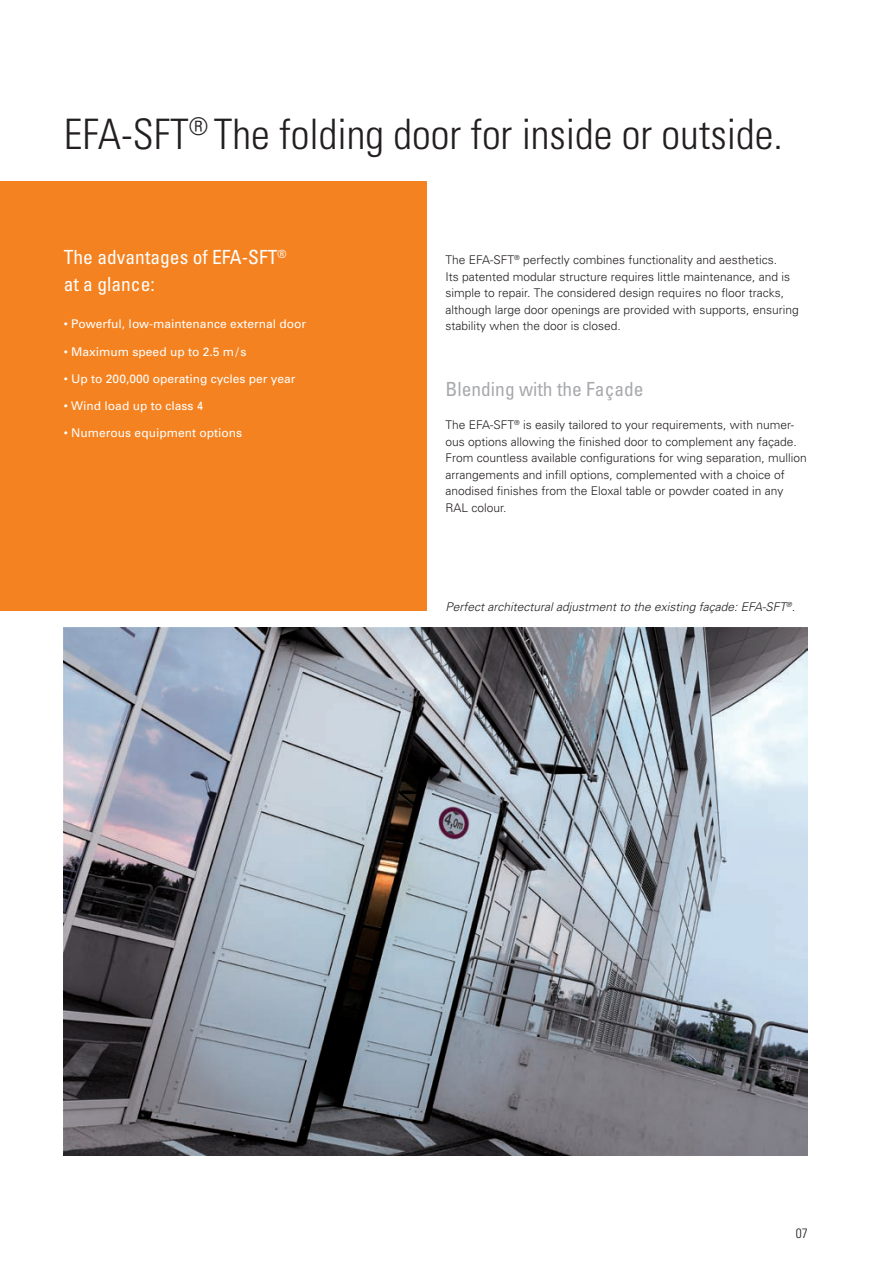
<style>
.page{position:relative;width:893px;height:1263px;background:#fff}
.page>*{position:absolute;margin:0;border:0;box-sizing:border-box;transform-origin:0 0}
.t1{font:300 condensed 42px "Univers";color:#231f20}
.t2{font:condensed 19.5px/27.5px "Univers";color:#fff}
.t3{font:condensed 19.5px "Univers";color:#a8a9ad}
.t4{font:300 condensed 13.5px "Univers";color:#231f20}
.t5{font:300 12px/16.5px "Univers";color:#231f20}
.t6{font:12px "Univers";color:#fff}
.t7{font:italic 300 12px "Univers";color:#231f20}
</style>
<div class="page">
<div style="left:0;top:182px;width:426px;height:428px;background:#f58220"></div>
<img style="left:64px;top:627px;width:744px;height:528px">
<h1 class="t1" style="left:64px;top:108px;width:720px">EFA-SFT<sup>®</sup> The folding door for inside or outside.</h1>
<h2 class="t2" style="left:64px;top:243px;width:224px">The advantages of EFA-SFT<sup>® </sup>at a glance:</h2>
<p class="t6" style="left:64px;top:317px;width:244px">• Powerful, low-maintenance external door</p>
<p class="t6" style="left:64px;top:344px;width:184px">• Maximum speed up to 2.5 m/s</p>
<p class="t6" style="left:64px;top:371px;width:233px">• Up to 200,000 operating cycles per year</p>
<p class="t6" style="left:64px;top:398px;width:141px">• Wind load up to class 4</p>
<p class="t6" style="left:64px;top:425px;width:180px">• Numerous equipment options</p>
<p class="t5" style="left:445px;top:251px;width:355px">The EFA-SFT<sup>®</sup> perfectly combines functionality and aesthetics.<br>Its patented modular structure requires little maintenance, and is simple to repair. The considered design requires no floor tracks, although large door openings are provided with supports, ensuring stability when the door is closed.</p>
<h2 class="t3" style="left:445px;top:377px;width:200px">Blending with the Façade</h2>
<p class="t5" style="left:445px;top:416px;width:363px">The EFA-SFT<sup>®</sup> is easily tailored to your requirements, with numer&shy;ous options allowing the finished door to complement any façade.<br>From countless available configurations for wing separation, mullion arrangements and infill options, complemented with a choice of anodised finishes from the Eloxal table or powder coated in any RAL colour.</p>
<p class="t7" style="left:445px;top:599px;width:351px">Perfect architectural adjustment to the existing façade: EFA-SFT<sup>®</sup>.</p>
<p class="t4" style="left:796px;top:1225px;width:14px">07</p>
</div>
